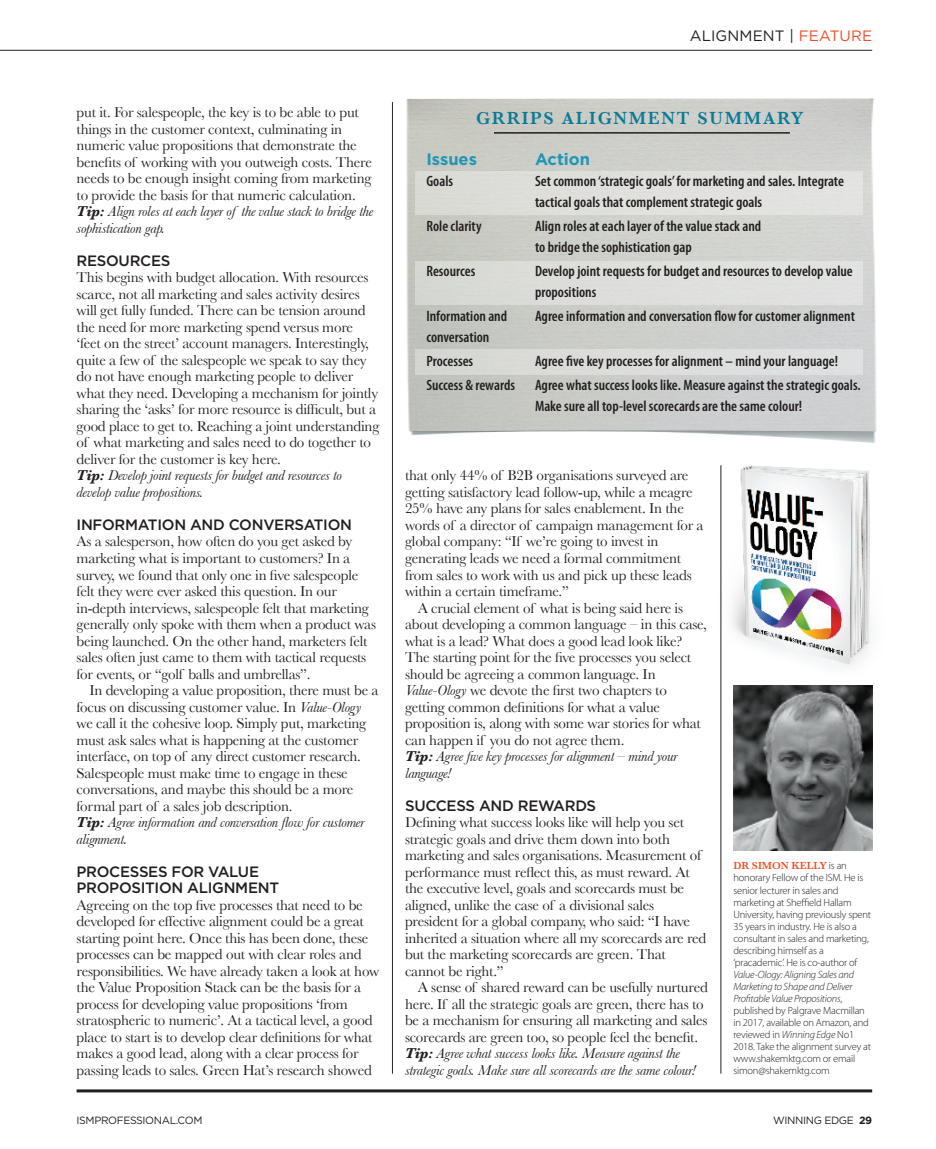
<style>
.page{position:relative;width:936px;height:1149px;background:#fff}
.page>*{position:absolute;margin:0;border:0;box-sizing:border-box;transform-origin:0 0}
.t1{font:600 18px "Baskerville";letter-spacing:.095em;color:#0d7a95}
.t2{font:700 16.5px "Gotham";color:#2195b5}
.t3{font:15px/16.5px "Baskerville";letter-spacing:-.015em;color:#231f20}
.t4{font:600 condensed 15px/21px "Myriad Pro";color:#231f20}
.t5{font:italic 15px/16.5px "Baskerville";letter-spacing:-.015em;color:#231f20}
.t6{font:500 15px/16.5px "Gotham";letter-spacing:-.02em;color:#231f20}
.t7{font:15px "Gotham";letter-spacing:.01em;color:#231f20}
.t8{font:300 10.5px/12px "Myriad Pro";letter-spacing:-.02em;color:#231f20}
.t9{font:10.5px "Gotham";letter-spacing:-.035em;color:#231f20}
.s1{color:#ee4d24}
.s2{font-weight:700}
.s3{font-style:italic}
.s4{font-family:"Baskerville";font-weight:600;color:#ee4d24}
</style>
<div class="page">
<img style="left:406px;top:98px;width:471px;height:345px">
<hr style="left:77px;top:1089px;width:795px;height:3px;background:#231f20">
<hr style="left:392px;top:102px;width:1px;height:971px;background:#231f20">
<hr style="left:720px;top:465px;width:1px;height:608px;background:#231f20">
<img style="left:733px;top:685px;width:139px;height:165px">
<hr style="left:0;top:50px;width:872px;height:1px;background:#231f20">
<img style="left:720px;top:465px;width:151px;height:211px">
<hr style="left:494px;top:132px;width:295px;height:2px;background:#231f20">
<div style="left:415px;top:171px;width:447px;height:44px;background:#dfe0dc"></div>
<div style="left:415px;top:261px;width:447px;height:43px;background:#dedfdc"></div>
<div style="left:415px;top:350px;width:447px;height:25px;background:#dcdddb"></div>
<p class="t7" style="left:689px;top:27px;width:184px">ALIGNMENT | <span class="s1">FEATURE</span></p>
<p class="t3" style="left:77px;top:104px;width:297px">put it. For salespeople, the key is to be able to put things in the customer context, culminating in numeric value propositions that demonstrate the benefits of working with you outweigh costs. There needs to be enough insight coming from marketing to provide the basis for that numeric calculation.</p>
<p class="t5" style="left:77px;top:203px;width:298px"><span class="s2">Tip:</span> Align roles at each layer of the value stack to bridge the sophistication gap.</p>
<p class="t6" style="left:77px;top:252px;width:95px">RESOURCES</p>
<p class="t3" style="left:77px;top:269px;width:304px">This begins with budget allocation. With resources scarce, not all marketing and sales activity desires will get fully funded. There can be tension around the need for more marketing spend versus more ‘feet on the street’ account managers. Interestingly, quite a few of the salespeople we speak to say they do not have enough marketing people to deliver what they need. Developing a mechanism for jointly sharing the ‘asks’ for more resource is difficult, but a good place to get to. Reaching a joint understanding of what marketing and sales need to do together to deliver for the customer is key here.</p>
<p class="t5" style="left:77px;top:467px;width:267px"><span class="s2">Tip:</span> Develop joint requests for budget and resources to develop value propositions.</p>
<p class="t6" style="left:77px;top:516px;width:277px">INFORMATION AND CONVERSATION</p>
<p class="t3" style="left:77px;top:533px;width:301px">As a salesperson, how often do you get asked by marketing what is important to customers? In a survey, we found that only one in five salespeople felt they were ever asked this question. In our in-depth interviews, salespeople felt that marketing generally only spoke with them when a product was being launched. On the other hand, marketers felt sales often just came to them with tactical requests for events, or “golf balls and umbrellas”.</p>
<p class="t3" style="left:77px;top:681px;width:303px;text-indent:13px">In developing a value proposition, there must be a focus on discussing customer value. In <span class="s3">Value-Ology </span>we call it the cohesive loop. Simply put, marketing must ask sales what is happening at the customer interface, on top of any direct customer research.<br>Salespeople must make time to engage in these conversations, and maybe this should be a more formal part of a sales job description.</p>
<p class="t5" style="left:77px;top:813px;width:289px"><span class="s2">Tip:</span> Agree information and conversation flow for customer alignment.</p>
<p class="t6" style="left:77px;top:862px;width:204px">PROCESSES FOR VALUE<br>PROPOSITION ALIGNMENT</p>
<p class="t3" style="left:77px;top:896px;width:304px">Agreeing on the top five processes that need to be developed for effective alignment could be a great starting point here. Once this has been done, these processes can be mapped out with clear roles and responsibilities. We have already taken a look at how the Value Proposition Stack can be the basis for a process for developing value propositions ‘from stratospheric to numeric’. At a tactical level, a good place to start is to develop clear definitions for what makes a good lead, along with a clear process for passing leads to sales. Green Hat’s research showed</p>
<p class="t1" style="left:476px;top:107px;width:329px">GRRIPS ALIGNMENT SUMMARY</p>
<p class="t2" style="left:535px;top:149px;width:57px">Action</p>
<p class="t4" style="left:535px;top:170px;width:310px">Set common ‘strategic goals’ for marketing and sales. Integrate tactical goals that complement strategic goals</p>
<p class="t4" style="left:535px;top:215px;width:228px">Align roles at each layer of the value stack and to bridge the sophistication gap</p>
<p class="t4" style="left:535px;top:260px;width:319px">Develop joint requests for budget and resources to develop value propositions</p>
<p class="t4" style="left:535px;top:305px;width:321px">Agree information and conversation flow for customer alignment</p>
<p class="t4" style="left:535px;top:350px;width:304px">Agree five key processes for alignment – mind your language!</p>
<p class="t4" style="left:535px;top:374px;width:327px">Agree what success looks like. Measure against the strategic goals.<br>Make sure all top-level scorecards are the same colour!</p>
<p class="t2" style="left:426px;top:149px;width:52px">Issues</p>
<p class="t4" style="left:426px;top:170px;width:28px">Goals</p>
<p class="t4" style="left:426px;top:215px;width:57px">Role clarity</p>
<p class="t4" style="left:426px;top:260px;width:50px">Resources</p>
<p class="t4" style="left:426px;top:305px;width:82px">Information and</p>
<p class="t4" style="left:426px;top:326px;width:64px">conversation</p>
<p class="t4" style="left:426px;top:350px;width:48px">Processes</p>
<p class="t4" style="left:426px;top:374px;width:90px">Success &amp; rewards</p>
<p class="t3" style="left:405px;top:467px;width:300px">that only 44% of B2B organisations surveyed are getting satisfactory lead follow-up, while a meagre 25% have any plans for sales enablement. In the words of a director of campaign management for a global company: “If we’re going to invest in generating leads we need a formal commitment from sales to work with us and pick up these leads within a certain timeframe.”</p>
<p class="t3" style="left:405px;top:599px;width:303px;text-indent:13px">A crucial element of what is being said here is about developing a common language – in this case, what is a lead? What does a good lead look like?<br>The starting point for the five processes you select should be agreeing a common language. In <span class="s3">Value-Ology</span> we devote the first two chapters to getting common definitions for what a value proposition is, along with some war stories for what can happen if you do not agree them.</p>
<p class="t5" style="left:405px;top:747px;width:274px"><span class="s2">Tip:</span> Agree five key processes for alignment – mind your language!</p>
<p class="t6" style="left:405px;top:796px;width:193px">SUCCESS AND REWARDS</p>
<p class="t3" style="left:405px;top:813px;width:303px">Defining what success looks like will help you set strategic goals and drive them down into both marketing and sales organisations. Measurement of performance must reflect this, as must reward. At the executive level, goals and scorecards must be aligned, unlike the case of a divisional sales president for a global company, who said: “I have inherited a situation where all my scorecards are red but the marketing scorecards are green. That cannot be right.”</p>
<p class="t3" style="left:405px;top:978px;width:304px;text-indent:13px">A sense of shared reward can be usefully nurtured here. If all the strategic goals are green, there has to be a mechanism for ensuring all marketing and sales scorecards are green too, so people feel the benefit.</p>
<p class="t5" style="left:405px;top:1044px;width:292px"><span class="s2">Tip:</span> Agree what success looks like. Measure against the strategic goals. Make sure all scorecards are the same colour!</p>
<p class="t8" style="left:733px;top:859px;width:139px"><span class="s4">DR SIMON KELLY</span> is an honorary Fellow of the ISM. He is senior lecturer in sales and marketing at Sheffield Hallam<br>University, having previously spent<br>35 years in industry. He is also a consultant in sales and marketing, describing himself as a ‘pracademic’. He is co-author of<br><span class="s3">Value-Ology: Aligning Sales and<br>Marketing to Shape and Deliver<br>Profitable Value Propositions</span>, published by Palgrave Macmillan in 2017, available on Amazon, and reviewed in <span class="s3">Winning Edge</span> No1<br>2018. Take the alignment survey at www.shakemktg.com or email simon@shakemktg.com</p>
<p class="t9" style="left:77px;top:1113px;width:127px">ISMPROFESSIONAL.COM</p>
<p class="t9" style="left:773px;top:1113px;width:100px">WINNING EDGE <span class="s2">29</span></p>
</div>
